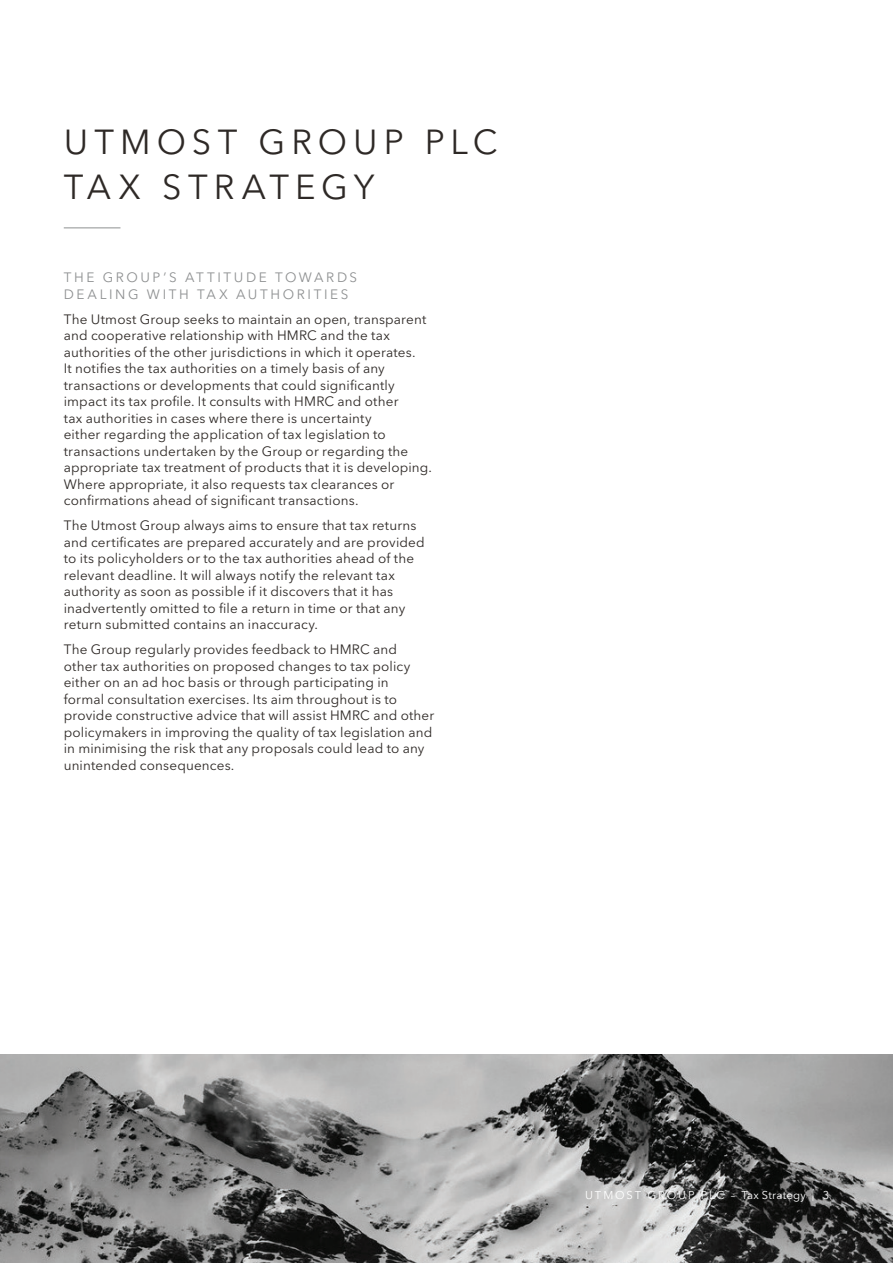
<style>
.page{position:relative;width:893px;height:1263px;background:#fff}
.page>*{position:absolute;margin:0;border:0;box-sizing:border-box;transform-origin:0 0}
.Page_header{font:34.5px/45px "Avenir Next LT Pro";letter-spacing:.175em;color:#2e2926}
.Body_copy{font:13.5px/16.5px "Avenir Next LT Pro";letter-spacing:.01em;color:#2e2926}
.Body_HEADER{font:13.5px/16.5px "Avenir Next LT Pro";letter-spacing:.195em;color:#8e9091}
.t1{font:11.25px "Avenir Next LT Pro";letter-spacing:.15em;color:#fff}
</style>
<div class="page">
<img style="left:0;top:1054px;width:893px;height:209px">
<hr style="left:64px;top:227px;width:56px;height:1px;background:#8e9091">
<p class="Page_header" style="left:64px;top:119px;width:435px">UTMOST GROUP PLC<br>TAX STRATEGY</p>
<p class="Body_HEADER" style="left:64px;top:269px;width:295px">THE GROUP’S ATTITUDE TOWARDS<br>DEALING WITH TAX AUTHORITIES</p>
<p class="Body_copy" style="left:64px;top:311px;width:370px">The Utmost Group seeks to maintain an open, transparent and cooperative relationship with HMRC and the tax authorities of the other jurisdictions in which it operates.<br>It notifies the tax authorities on a timely basis of any transactions or developments that could significantly impact its tax profile. It consults with HMRC and other<br>tax authorities in cases where there is uncertainty<br>either regarding the application of tax legislation to transactions undertaken by the Group or regarding the appropriate tax treatment of products that it is developing.<br>Where appropriate, it also requests tax clearances or confirmations ahead of significant transactions.</p>
<p class="Body_copy" style="left:64px;top:517px;width:362px">The Utmost Group always aims to ensure that tax returns and certificates are prepared accurately and are provided to its policyholders or to the tax authorities ahead of the relevant deadline. It will always notify the relevant tax authority as soon as possible if it discovers that it has inadvertently omitted to file a return in time or that any return submitted contains an inaccuracy.</p>
<p class="Body_copy" style="left:64px;top:641px;width:372px">The Group regularly provides feedback to HMRC and<br>other tax authorities on proposed changes to tax policy either on an ad hoc basis or through participating in<br>formal consultation exercises. Its aim throughout is to provide constructive advice that will assist HMRC and other policymakers in improving the quality of tax legislation and in minimising the risk that any proposals could lead to any unintended consequences.</p>
<p class="t1" style="left:585px;top:1188px;width:246px">UTMOST GROUP PLC – Tax Strategy | 3</p>
</div>
